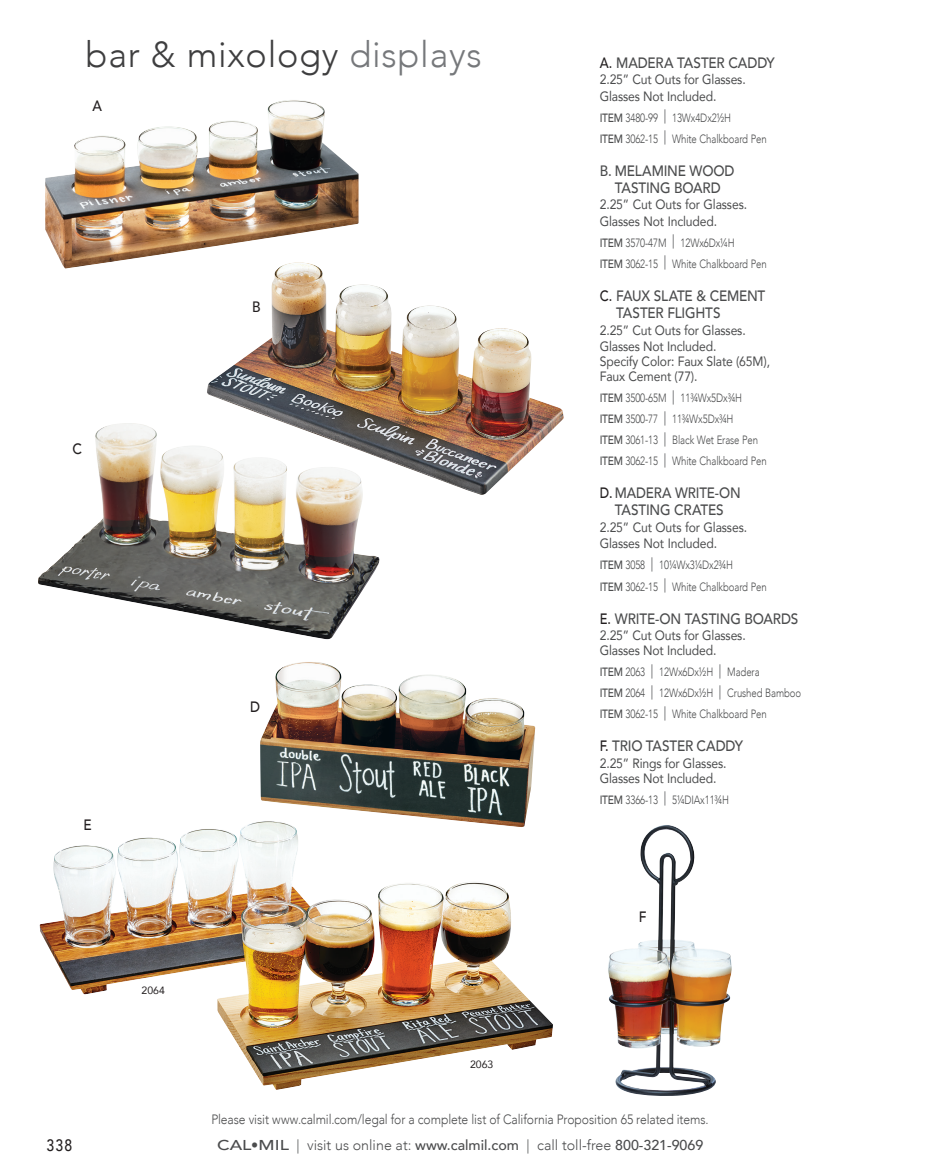
<style>
.page{position:relative;width:932px;height:1175px;background:#fff}
.page>*{position:absolute;margin:0;border:0;box-sizing:border-box;transform-origin:0 0}
.t1{font:300 36px "Avenir";letter-spacing:.02em;color:#3e3e3f}
.t2{font:500 16.5px "Avenir";color:#231f20;scale:.85 1}
.t3{font:500 15px/17.2px "Avenir";letter-spacing:-.015em;color:#4b4c4d;text-align:center;scale:.9 1}
.t4{font:500 15px/17.2px "Avenir";letter-spacing:-.015em;color:#4b4c4d;text-align:center;scale:.89 1}
.t5{font:500 15px "Avenir";color:#231f20;scale:.9 1}
.t6{font:500 14.25px "Avenir";color:#4b4c4d;scale:1.25 1}
.t7{font:13.5px/16.5px "Avenir";letter-spacing:-.01em;color:#4b4c4d;scale:.9 1}
.t8{font:300 13.5px "Avenir";letter-spacing:-.005em;color:#4b4c4d;scale:.9 1}
.t9{font:300 12px/21px "Avenir";letter-spacing:-.01em;color:#4b4c4d;scale:.8 1}
.t10{font:10.5px "Avenir";color:#231f20}
.s1{color:#76787b}
.s2{color:#231f20}
.s3{font-weight:500}
.s4{font-size:14.25px;color:#57585a}
.s5{font-weight:300}
</style>
<div class="page">
<img style="left:40px;top:822px;width:513px;height:267px">
<img style="left:45px;top:100px;width:313px;height:168px">
<img style="left:207px;top:262px;width:356px;height:233px">
<img style="left:38px;top:423px;width:341px;height:216px">
<img style="left:260px;top:662px;width:275px;height:165px">
<img style="left:608px;top:825px;width:123px;height:271px">
<h1 class="t1" style="left:86px;top:33px;width:397px">bar &amp; mixology <span class="s1">displays</span></h1>
<p class="t5" style="left:92px;top:93px;width:12px">A</p>
<p class="t5" style="left:73px;top:435px;width:12px">C</p>
<p class="t5" style="left:252px;top:293px;width:11px">B</p>
<p class="t5" style="left:83px;top:812px;width:11px">E</p>
<p class="t10" style="left:141px;top:982px;width:25px">2064</p>
<p class="t5" style="left:250px;top:694px;width:13px">D</p>
<p class="t10" style="left:470px;top:1056px;width:25px">2063</p>
<p class="t3" style="left:599px;top:53px;width:196px"><span class="s2">A.</span> MADERA TASTER CADDY</p>
<p class="t7" style="left:599px;top:71px;width:164px">2.25” Cut Outs for Glasses.<br>Glasses Not Included.</p>
<p class="t9" style="left:599px;top:107px;width:210px"><span class="s3">ITEM</span> 3480-99 <span class="s4">|</span> 13Wx4Dx2½H<br><span class="s3">ITEM</span> 3062-15 <span class="s4">|</span> White Chalkboard Pen</p>
<p class="t3" style="left:599px;top:161px;width:151px">B. MELAMINE WOOD<br>TASTING BOARD</p>
<p class="t7" style="left:599px;top:196px;width:165px">2.25” Cut Outs for Glasses.<br>Glasses Not Included.</p>
<p class="t9" style="left:599px;top:232px;width:210px"><span class="s3">ITEM</span> 3570-47M <span class="s4">|</span> 12Wx6Dx¼H<br><span class="s3">ITEM</span> 3062-15 <span class="s4">|</span> White Chalkboard Pen</p>
<p class="t3" style="left:616px;top:286px;width:167px;text-align:left;text-indent:-17px"><span class="s2">C.</span> FAUX SLATE &amp; CEMENT<br>TASTER FLIGHTS</p>
<p class="t7" style="left:599px;top:321px;width:164px">2.25” Cut Outs for Glasses.<br>Glasses Not Included.</p>
<p class="t7" style="left:599px;top:353px;width:191px;line-height:15px">Specify Color: Faux Slate (65M),<br>Faux Cement (77).</p>
<p class="t9" style="left:599px;top:387px;width:210px"><span class="s3">ITEM</span> 3500-65M <span class="s4">|</span> 11¾Wx5Dx¾H<br><span class="s3">ITEM</span> 3500-77 <span class="s4">|</span> 11¾Wx5Dx¾H<br><span class="s3">ITEM</span> 3061-13 <span class="s4">|</span> Black Wet Erase Pen<br><span class="s3">ITEM</span> 3062-15 <span class="s4">|</span> White Chalkboard Pen</p>
<p class="t4" style="left:599px;top:483px;width:160px"><span class="s2">D.</span> MADERA WRITE-ON<br>TASTING CRATES</p>
<p class="t7" style="left:599px;top:518px;width:165px">2.25” Cut Outs for Glasses.<br>Glasses Not Included.</p>
<p class="t9" style="left:599px;top:555px;width:210px"><span class="s3">ITEM</span> 3058 <span class="s4">|</span> 10¼Wx3¼Dx2¾H<br><span class="s3">ITEM</span> 3062-15 <span class="s4">|</span> White Chalkboard Pen</p>
<p class="t3" style="left:599px;top:609px;width:222px"><span class="s2">E.</span> WRITE-ON TASTING BOARDS</p>
<p class="t7" style="left:599px;top:627px;width:164px;line-height:15px">2.25” Cut Outs for Glasses.<br>Glasses Not Included.</p>
<p class="t9" style="left:599px;top:661px;width:253px"><span class="s3">ITEM</span> 2063 <span class="s4">|</span> 12Wx6Dx½H <span class="s4">|</span> Madera<br><span class="s3">ITEM</span> 2064 <span class="s4">|</span> 12Wx6Dx½H <span class="s4">|</span> Crushed Bamboo<br><span class="s3">ITEM</span> 3062-15 <span class="s4">|</span> White Chalkboard Pen</p>
<p class="t3" style="left:599px;top:736px;width:161px"><span class="s2">F.</span> TRIO TASTER CADDY</p>
<p class="t7" style="left:599px;top:755px;width:142px;line-height:15px">2.25” Rings for Glasses.<br>Glasses Not Included.</p>
<p class="t9" style="left:599px;top:789px;width:163px"><span class="s3">ITEM</span> 3366-13 <span class="s4">|</span> 5¼DIAx11¾H</p>
<p class="t5" style="left:638px;top:904px;width:10px">F</p>
<p class="t8" style="left:211px;top:1110px;width:554px">Please visit www.calmil.com/legal for a complete list of California Proposition 65 related items.</p>
<h2 class="t2" style="left:46px;top:1130px;width:32px">338</h2>
<p class="t6" style="left:217px;top:1132px;width:390px">CAL•MIL <span class="s5">| visit us online at:</span> www.calmil.com <span class="s5">| call toll-free</span> 800-321-9069</p>
</div>
